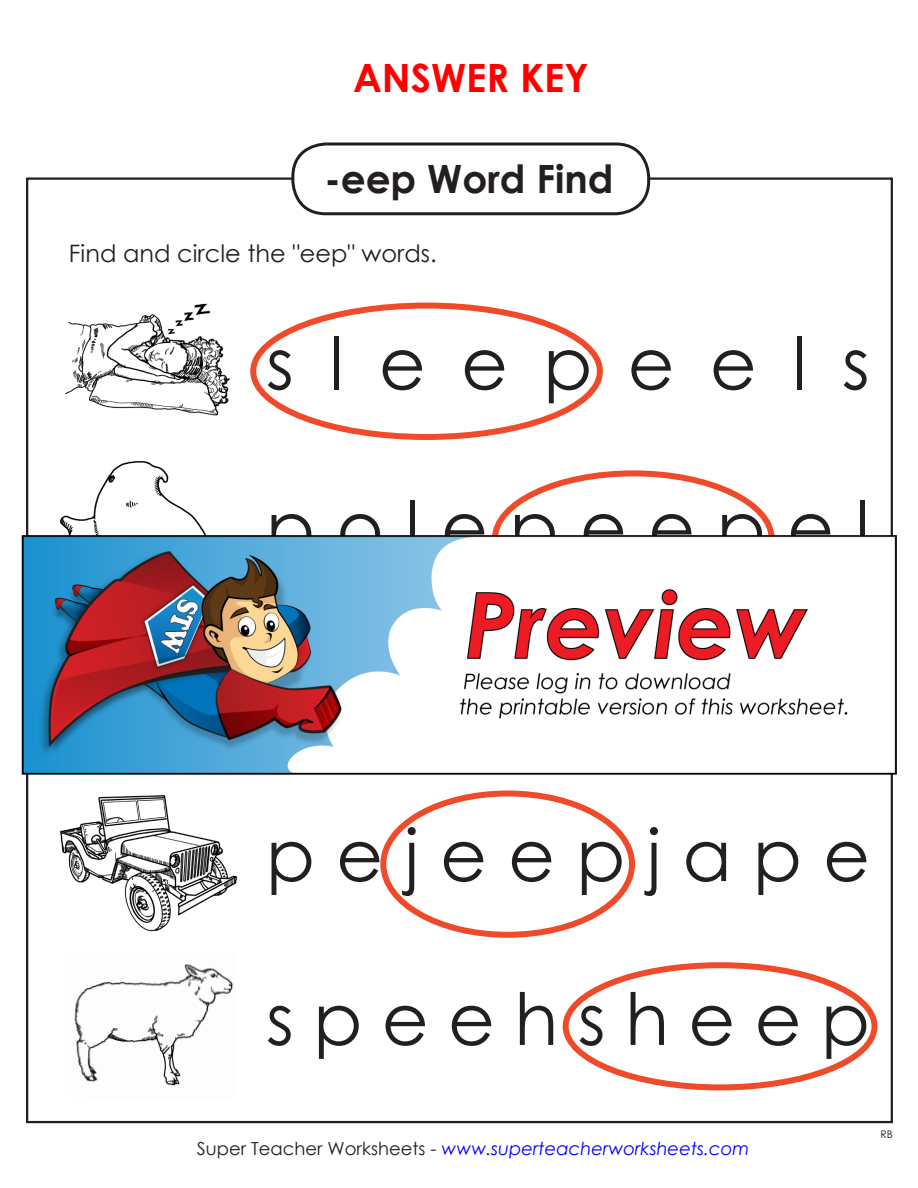
<style>
.page{position:relative;width:918px;height:1188px;background:#fff}
.page>*{position:absolute;margin:0;border:0;box-sizing:border-box;transform-origin:0 0}
.t1{font:72px "Century STW3";letter-spacing:.295em;color:#231f20}
.t2{font:72px "Century STW3";letter-spacing:.27em;color:#231f20}
.t3{font:72px "Century STW3";letter-spacing:.49em;color:#231f20}
.t4{font:700 39px "Century Gothic 2";color:#231f20}
.t5{font:700 39px "Century Gothic 2";color:#f00}
.t6{font:24px "Century Gothic 2";color:#231f20}
.t7{font:italic 18px "Century Gothic 2";color:#00f}
.t8{font:10.5px "Century STW3";color:#231f20}
.s1{font-style:normal;color:#231f20}
</style>
<div class="page">
<div style="left:380px;top:790px;width:255px;height:148px;border:6px solid #ef4b2b;border-radius:50%"></div>
<div style="left:563px;top:962px;width:315px;height:128px;border:6px solid #ef4b2b;border-radius:50%"></div>
<div style="left:250px;top:303px;width:353px;height:137px;border:6px solid #ef4b2b;border-radius:50%"></div>
<img style="left:65px;top:303px;width:165px;height:113px">
<img style="left:64px;top:461px;width:129px;height:55px">
<img style="left:74px;top:964px;width:159px;height:122px">
<img style="left:60px;top:795px;width:178px;height:137px">
<div style="left:291px;top:142px;width:359px;height:73px;border:3px solid #231f20;border-radius:33px"></div>
<img style="left:21px;top:516px;width:876px;height:274px">
<p class="t5" style="left:353px;top:48px;width:237px">ANSWER KEY</p>
<p class="t4" style="left:324px;top:149px;width:291px">-eep Word Find</p>
<p class="t6" style="left:69px;top:237px;width:369px">Find and circle the "eep" words.</p>
<p class="t3" style="left:266px;top:313px;width:605px">sleepeels</p>
<p class="t1" style="left:266px;top:477px;width:605px">polepeepel</p>
<p class="t1" style="left:266px;top:805px;width:606px">pejeepjape</p>
<p class="t2" style="left:266px;top:969px;width:606px">speehsheep</p>
<p class="t7" style="left:197px;top:1136px;width:554px"><span class="s1">Super Teacher Worksheets -</span> www.superteacherworksheets.com</p>
<p class="t8" style="left:881px;top:1127px;width:14px">RB</p>
</div>
